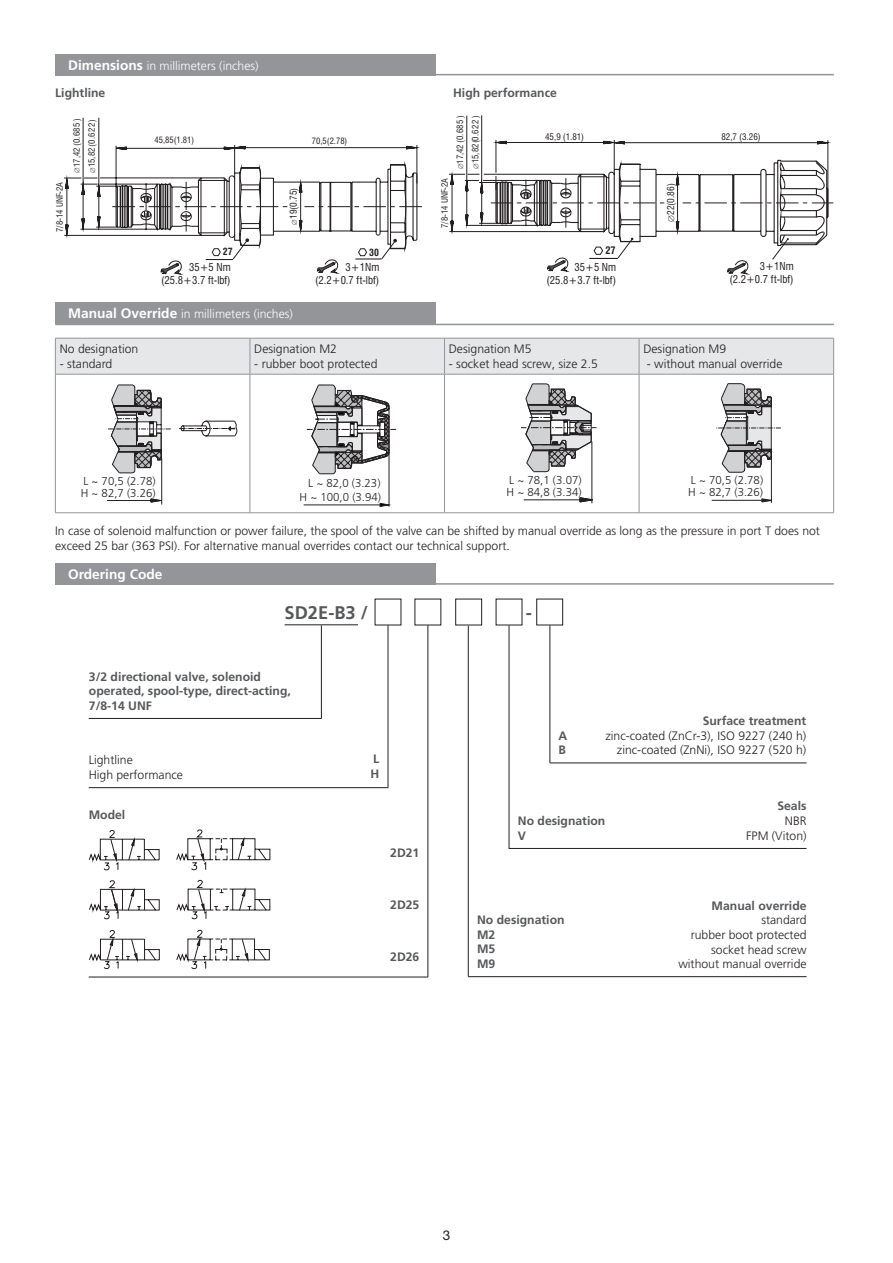
<style>
.page{position:relative;width:893px;height:1263px;background:#fff}
.page>*{position:absolute;margin:0;border:0;box-sizing:border-box;transform-origin:0 0}
.t1{font:700 18.3px "Frutiger LT Pro";color:#57585a}
.t2{font:700 13.8px "Frutiger LT Pro";color:#fff}
.t3{font:13.5px "Helvetica Neue";color:#231f20}
.t4{font:300 12.15px/14.7px "Frutiger LT Pro";color:#231f20;text-align:right}
.t5{font:700 12.15px/14.7px "Frutiger LT Pro";color:#57585a}
.t6{font:300 12.15px "Frutiger LT Pro";color:#fff}
.t7{font:300 11.4px/11.9px "Frutiger LT Pro";color:#231f20}
.t8{font:condensed 10.65px/12.8px "Swiss 721 BTCE";color:#231f20;text-align:right}
.t9{font:700 condensed 10.2px "Swiss 721 BTCE";color:#231f20}
.t10{font:700 condensed 9.75px "Swiss 721 BTCE";color:#231f20}
.t11{font:condensed 9.45px "Swiss 721 BTCE";color:#231f20}
.t12{font:condensed 9.3px "Swiss 721 BTCE";color:#231f20}
.t13{font:condensed 9px "Swiss 721 BTCE";color:#231f20}
.t14{font:condensed 8.55px "Swiss 721 BTCE";color:#231f20}
.t15{font:condensed 8.55px/15.3px "Swiss 721 BTCE";letter-spacing:.05em;color:#231f20}
.s1{font-weight:700;font-size:13.8px}
.s2{font-size:8.4px}
</style>
<div class="page">
<svg style="left:449px;top:115px;width:385px;height:118px"></svg>
<svg style="left:761px;top:498px;width:10px;height:4px"></svg>
<hr style="left:771px;top:458px;width:1px;height:45px;background:#231f20">
<hr style="left:712px;top:500px;width:59px;height:1px;background:#231f20">
<svg style="left:716px;top:383px;width:65px;height:90px"></svg>
<svg style="left:521px;top:383px;width:76px;height:121px"></svg>
<svg style="left:179px;top:421px;width:58px;height:15px"></svg>
<svg style="left:107px;top:384px;width:64px;height:121px"></svg>
<svg style="left:303px;top:384px;width:93px;height:123px"></svg>
<div style="left:455px;top:599px;width:27px;height:26px;border:1px solid #231f20"></div>
<hr style="left:285px;top:624px;width:73px;height:1px;background:#231f20">
<div style="left:536px;top:599px;width:27px;height:26px;border:1px solid #231f20"></div>
<svg style="left:89px;top:829px;width:181px;height:140px"></svg>
<hr style="left:321px;top:625px;width:1px;height:93px;background:#231f20">
<hr style="left:428px;top:625px;width:1px;height:352px;background:#231f20">
<hr style="left:468px;top:626px;width:1px;height:350px;background:#231f20">
<hr style="left:509px;top:625px;width:1px;height:224px;background:#231f20">
<hr style="left:388px;top:625px;width:1px;height:163px;background:#231f20">
<hr style="left:550px;top:625px;width:1px;height:138px;background:#231f20">
<hr style="left:89px;top:977px;width:339px;height:1px;background:#231f20">
<hr style="left:468px;top:976px;width:339px;height:1px;background:#231f20">
<hr style="left:509px;top:848px;width:298px;height:1px;background:#231f20">
<hr style="left:89px;top:718px;width:233px;height:1px;background:#231f20">
<hr style="left:89px;top:787px;width:299px;height:1px;background:#231f20">
<hr style="left:550px;top:763px;width:257px;height:1px;background:#231f20">
<div style="left:55px;top:54px;width:380px;height:21px;background:#939598"></div>
<div style="left:55px;top:563px;width:380px;height:22px;background:#939598"></div>
<hr style="left:55px;top:74px;width:779px;height:1px;background:#939598">
<hr style="left:55px;top:583px;width:779px;height:2px;background:#939598">
<div style="left:56px;top:339px;width:777px;height:35px;background:#e6e7e9"></div>
<hr style="left:55px;top:374px;width:1px;height:139px;background:#939598">
<hr style="left:250px;top:374px;width:1px;height:139px;background:#939598">
<hr style="left:444px;top:374px;width:1px;height:139px;background:#939598">
<hr style="left:639px;top:374px;width:1px;height:139px;background:#939598">
<hr style="left:833px;top:374px;width:1px;height:139px;background:#939598">
<hr style="left:55px;top:512px;width:195px;height:1px;background:#939598">
<hr style="left:250px;top:512px;width:194px;height:1px;background:#939598">
<hr style="left:444px;top:512px;width:195px;height:1px;background:#939598">
<hr style="left:639px;top:512px;width:195px;height:1px;background:#939598">
<hr style="left:55px;top:338px;width:195px;height:1px;background:#939598">
<hr style="left:55px;top:338px;width:1px;height:36px;background:#939598">
<hr style="left:250px;top:338px;width:194px;height:1px;background:#939598">
<hr style="left:250px;top:338px;width:1px;height:36px;background:#939598">
<hr style="left:444px;top:338px;width:195px;height:1px;background:#939598">
<hr style="left:444px;top:338px;width:1px;height:36px;background:#939598">
<hr style="left:639px;top:338px;width:195px;height:1px;background:#939598">
<hr style="left:639px;top:338px;width:1px;height:36px;background:#939598">
<hr style="left:833px;top:338px;width:1px;height:36px;background:#939598">
<hr style="left:55px;top:374px;width:195px;height:1px;background:#939598">
<hr style="left:250px;top:374px;width:194px;height:1px;background:#939598">
<hr style="left:444px;top:374px;width:195px;height:1px;background:#939598">
<hr style="left:639px;top:374px;width:195px;height:1px;background:#939598">
<div style="left:55px;top:302px;width:380px;height:22px;background:#939598"></div>
<hr style="left:55px;top:324px;width:779px;height:1px;background:#939598">
<svg style="left:449px;top:163px;width:30px;height:18px"></svg>
<svg style="left:494px;top:156px;width:335px;height:118px"></svg>
<svg style="left:64px;top:117px;width:359px;height:157px"></svg>
<p class="t6" style="left:68px;top:58px;width:192px"><span class="s1">Dimensions</span> in millimeters (inches)</p>
<p class="t5" style="left:55px;top:86px;width:52px">Lightline</p>
<p class="t5" style="left:453px;top:86px;width:105px">High performance</p>
<p class="t14" style="left:54px;top:232px;width:51px;rotate:-90deg">7/8-14 UNF-2A</p>
<p class="t14" style="left:71px;top:167px;width:49px;rotate:-90deg"><span class="s2">1</span>7,42 (0.685)</p>
<p class="t14" style="left:86px;top:167px;width:50px;rotate:-90deg">15,82 (0.622 )</p>
<p class="t14" style="left:155px;top:134px;width:41px">45,85(1.81)</p>
<p class="t14" style="left:312px;top:135px;width:37px">70,5(2.78)</p>
<p class="t12" style="left:287px;top:219px;width:33px;rotate:-90deg">19(0.75)</p>
<p class="t10" style="left:223px;top:245px;width:11px">27</p>
<p class="t10" style="left:369px;top:245px;width:11px">30</p>
<p class="t14" style="left:439px;top:228px;width:51px;rotate:-90deg">7/8-14 UNF-2A</p>
<p class="t15" style="left:452px;top:164px;width:50px;rotate:-90deg"><span class="s2">1</span>7,42(0.685 )<br>15,82(0.622 )</p>
<p class="t13" style="left:545px;top:130px;width:40px">45,9 (1.81)</p>
<p class="t9" style="left:605px;top:244px;width:12px">27</p>
<p class="t8" style="left:161px;top:260px;width:71px">35+5 Nm (25.8+3.7 ft-lbf)</p>
<p class="t8" style="left:546px;top:260px;width:71px">35+5 Nm (25.8+3.7 ft-lbf)</p>
<p class="t8" style="left:315px;top:261px;width:66px">3+1Nm (2.2+0.7 ft-lbf)</p>
<p class="t6" style="left:68px;top:307px;width:226px"><span class="s1">Manual Override</span> in millimeters (inches)</p>
<p class="t4" style="left:60px;top:342px;width:80px">No designation</p>
<p class="t4" style="left:60px;top:357px;width:54px">- standard</p>
<p class="t4" style="left:254px;top:342px;width:84px">Designation M2</p>
<p class="t4" style="left:254px;top:357px;width:125px">- rubber boot protected</p>
<p class="t4" style="left:449px;top:342px;width:84px">Designation M5</p>
<p class="t4" style="left:449px;top:357px;width:151px">- socket head screw, size 2.5</p>
<p class="t11" style="left:664px;top:215px;width:33px;rotate:-90deg">22(0.86)</p>
<p class="t13" style="left:721px;top:131px;width:41px">82,7 (3.26)</p>
<p class="t8" style="left:729px;top:260px;width:66px">3+1Nm (2.2+0.7 ft-lbf)</p>
<p class="t4" style="left:643px;top:342px;width:84px">Designation M9</p>
<p class="t4" style="left:647px;top:357px;width:137px">- without manual override</p>
<p class="t7" style="left:83px;top:475px;width:74px">L ~ 70,5 (2.78)</p>
<p class="t7" style="left:81px;top:487px;width:76px">H ~ 82,7 (3.26)</p>
<p class="t7" style="left:308px;top:477px;width:74px">L ~ 82,0 (3.23)</p>
<p class="t7" style="left:300px;top:491px;width:83px">H ~ 100,0 (3.94)</p>
<p class="t7" style="left:509px;top:474px;width:74px">L ~ 78,1 (3.07)</p>
<p class="t7" style="left:688px;top:474px;width:76px">L ~ 70,5 (2.78)<br>H ~ 82,7 (3.26)</p>
<p class="t7" style="left:507px;top:486px;width:76px">H ~ 84,8 (3.34)</p>
<p class="t4" style="left:55px;top:524px;width:766px;text-align:left">In case of solenoid malfunction or power failure, the spool of the valve can be shifted by manual override as long as the pressure in port T does not exceed 25 bar (363 PSI). For alternative manual overrides contact our technical support.</p>
<p class="t2" style="left:68px;top:566px;width:96px">Ordering Code</p>
<h1 class="t1" style="left:285px;top:601px;width:85px">SD2E-B3 /</h1>
<h1 class="t1" style="left:526px;top:601px;width:8px">-</h1>
<p class="t5" style="left:89px;top:669px;width:203px">3/2 directional valve, solenoid operated, spool-type, direct-acting,<br>7/8-14 UNF</p>
<p class="t4" style="left:89px;top:753px;width:96px;text-align:left">Lightline<br>High performance</p>
<p class="t5" style="left:370px;top:752px;width:10px">L<br>H</p>
<p class="t5" style="left:89px;top:808px;width:38px">Model</p>
<p class="t5" style="left:390px;top:846px;width:31px">2D21</p>
<p class="t5" style="left:390px;top:898px;width:31px">2D25</p>
<p class="t5" style="left:390px;top:949px;width:31px">2D26</p>
<p class="t5" style="left:558px;top:728px;width:10px">A<br>B</p>
<p class="t5" style="left:703px;top:714px;width:105px">Surface treatment</p>
<p class="t4" style="left:605px;top:728px;width:202px">zinc-coated (ZnCr-3), ISO 9227 (240 h) zinc-coated (ZnNi), ISO 9227 (520 h)</p>
<p class="t5" style="left:518px;top:814px;width:89px">No designation<br>V</p>
<p class="t5" style="left:477px;top:912px;width:89px">No designation<br>M2<br>M5<br>M9</p>
<p class="t5" style="left:777px;top:799px;width:31px">Seals</p>
<p class="t4" style="left:746px;top:813px;width:62px">NBR<br>FPM (Viton)</p>
<p class="t5" style="left:712px;top:898px;width:96px">Manual override</p>
<p class="t4" style="left:678px;top:913px;width:130px">standard<br>rubber boot protected socket head screw without manual override</p>
<p class="t3" style="left:443px;top:1227px;width:9px">3</p>
</div>
